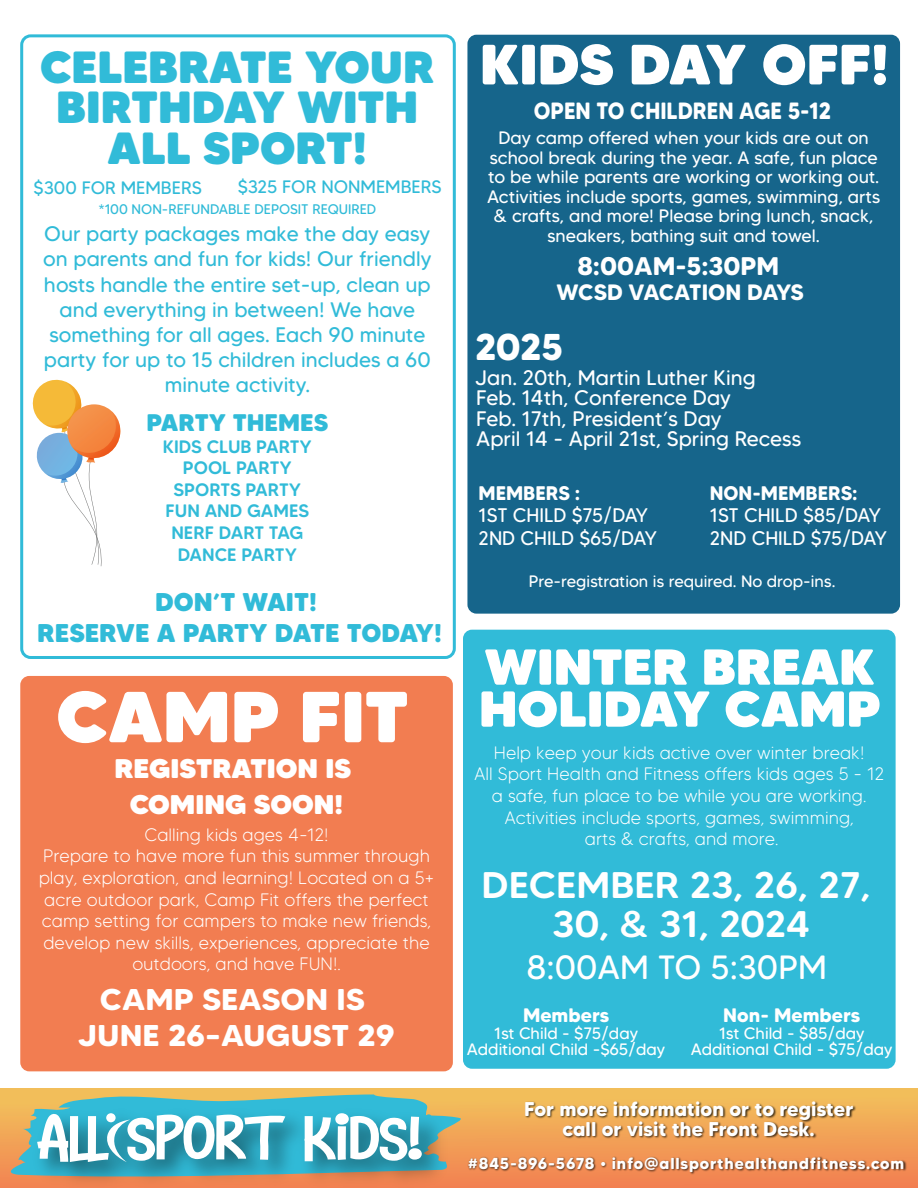
<style>
.page{position:relative;width:918px;height:1188px;background:#fff}
.page>*{position:absolute;margin:0;border:0;box-sizing:border-box;transform-origin:0 0}
.t1{font:900 72px "MADE Tommy Soft";color:#fff}
.t2{font:62.4px "Naughty Monster";color:#fff;scale:1.2 1}
.t3{font:900 56.7px "MADE Tommy Soft";color:#fff}
.t4{font:900 50.4px/42px "MADE Tommy Soft";color:#fff}
.t5{font:900 45px/40.5px "MADE Tommy Soft";color:#31bbd8;text-align:center}
.t6{font:700 37.2px "MADE Tommy Soft";color:#fff}
.t7{font:500 37.05px/38.4px "MADE Tommy Soft";color:#fff;text-align:center;scale:1.06 1}
.t8{font:33.6px "MADE Tommy Soft";color:#fff}
.t9{font:700 30px/36px "MADE Tommy Soft";color:#fff;text-align:center;scale:1.06 1}
.t10{font:900 27px/36px "MADE Tommy Soft";color:#fff;text-align:center}
.t11{font:800 25.65px/30.8px "MADE Tommy Soft";color:#31bbd8;text-align:center}
.t12{font:700 25.5px "MADE Tommy Soft";color:#fff}
.t13{font:800 24px "MADE Tommy Soft";color:#31bbd8}
.t14{font:700 23.55px "MADE Tommy Soft";color:#fff;scale:.91 1}
.t15{font:700 22.2px "MADE Tommy Soft";letter-spacing:-.03em;color:#fff}
.t16{font:21px/25.2px "MADE Tommy Soft";color:#31bbd8;text-align:center}
.t17{font:21px/20.4px "MADE Tommy Soft";color:#fff}
.t18{font:700 19.95px/20px "MADE Tommy Soft";color:#fff;text-align:center}
.t19{font:19.65px/22.4px "MADE Tommy Soft";color:#fff}
.t20{font:700 19.65px "MADE Tommy Soft";color:#fff}
.t21{font:700 19.5px "MADE Tommy Soft";color:#fff}
.t22{font:300 18px/21.6px "MADE Tommy Soft";color:#fff;text-align:center}
.t23{font:18px/19.5px "MADE Tommy Soft";color:#fff;text-align:center}
.t24{font:500 18px/21.6px "MADE Tommy Soft";color:#31bbd8;text-align:center}
.t25{font:18px "MADE Tommy Soft";color:#31bbd8}
.t26{font:16.5px/16.5px "MADE Tommy Soft";color:#fff;text-align:center}
.t27{font:700 15.9px "MADE Tommy Soft";letter-spacing:.05em;color:#fff}
.t28{font:13.95px "MADE Tommy Soft";color:#31bbd8}
</style>
<div class="page">
<div style="left:0;top:1089px;width:918px;height:99px;background:linear-gradient(to bottom,#f2c35b,#f27f51)"></div>
<img style="left:466px;top:1154px;width:442px;height:23px">
<img style="left:522px;top:1097px;width:335px;height:48px">
<div style="left:25px;top:1180px;width:430px;height:8px;background:#f18251"></div>
<svg style="left:3px;top:1093px;width:461px;height:87px;background:#58a2a3"></svg>
<div style="left:106px;top:1113px;width:10px;height:9px;background:#fff;border-radius:50%"></div>
<div style="left:20px;top:676px;width:433px;height:395px;background:#f27d51;border-radius:9px"></div>
<div style="left:463px;top:630px;width:433px;height:439px;background:#31bbd8;border-radius:9px"></div>
<div style="left:467px;top:35px;width:433px;height:579px;background:#16658b;border-radius:9px"></div>
<div style="left:20px;top:34px;width:436px;height:625px;border:3px solid #31bbd8;border-radius:9px"></div>
<svg style="left:32px;top:379px;width:89px;height:187px"></svg>
<h3 class="t5" style="left:40px;top:47px;width:395px">CELEBRATE YOUR<br>BIRTHDAY WITH<br>ALL SPORT!</h3>
<p class="t25" style="left:34px;top:176px;width:170px">$300 FOR MEMBERS</p>
<p class="t25" style="left:238px;top:176px;width:205px">$325 FOR NONMEMBERS</p>
<p class="t16" style="left:43px;top:221px;width:390px">Our party packages make the day easy on parents and fun for kids! Our friendly hosts handle the entire set-up, clean up and everything in between! We have something for all ages. Each 90 minute party for up to 15 children includes a 60 minute activity.</p>
<h3 class="t13" style="left:147px;top:408px;width:183px">PARTY THEMES</h3>
<p class="t24" style="left:163px;top:435px;width:151px">KIDS CLUB PARTY<br>POOL PARTY<br>SPORTS PARTY<br>FUN AND GAMES<br>NERF DART TAG<br>DANCE PARTY</p>
<p class="t28" style="left:98px;top:201px;width:280px">*100 NON-REFUNDABLE DEPOSIT REQUIRED</p>
<h3 class="t11" style="left:37px;top:587px;width:406px">DON’T WAIT!<br>RESERVE A PARTY DATE TODAY!</h3>
<h1 class="t1" style="left:56px;top:671px;width:354px">CAMP FIT</h1>
<h3 class="t10" style="left:115px;top:751px;width:238px">REGISTRATION IS<br>COMING SOON!</h3>
<p class="t22" style="left:39px;top:824px;width:397px">Calling kids ages 4-12!<br>Prepare to have more fun this summer through play, exploration, and learning! Located on a 5+ acre outdoor park, Camp Fit offers the perfect camp setting for campers to make new friends, develop new skills, experiences, appreciate the outdoors, and have FUN!.</p>
<h3 class="t9" style="left:78px;top:981px;width:300px">CAMP SEASON IS<br>JUNE 26–AUGUST 29</h3>
<h2 class="t2" style="left:38px;top:1105px;width:322px">ALL SPORT KIDS!</h2>
<h3 class="t3" style="left:480px;top:29px;width:411px">KIDS DAY OFF!</h3>
<h3 class="t14" style="left:534px;top:96px;width:328px">OPEN TO CHILDREN AGE 5-12</h3>
<p class="t23" style="left:487px;top:128px;width:395px">Day camp offered when your kids are out on school break during the year. A safe, fun place to be while parents are working or working out.<br>Activities include sports, games, swimming, arts &amp; crafts, and more! Please bring lunch, snack, sneakers, bathing suit and towel.</p>
<h3 class="t12" style="left:577px;top:250px;width:203px">8:00AM-5:30PM</h3>
<p class="t15" style="left:557px;top:279px;width:249px">WCSD VACATION DAYS</p>
<h3 class="t6" style="left:475px;top:324px;width:90px">2025</h3>
<p class="t17" style="left:475px;top:367px;width:327px">Jan. 20th, Martin Luther King<br>Feb. 14th, Conference Day<br>Feb. 17th, President’s Day<br>April 14 - April 21st, Spring Recess</p>
<p class="t20" style="left:479px;top:481px;width:103px">MEMBERS :</p>
<p class="t19" style="left:479px;top:504px;width:180px">1ST CHILD $75/DAY<br>2ND CHILD $65/DAY</p>
<p class="t20" style="left:710px;top:481px;width:149px">NON-MEMBERS:</p>
<p class="t19" style="left:710px;top:504px;width:179px">1ST CHILD $85/DAY<br>2ND CHILD $75/DAY</p>
<p class="t26" style="left:529px;top:573px;width:308px">Pre-registration is required. No drop-ins.</p>
<h3 class="t4" style="left:479px;top:646px;width:403px">WINTER BREAK<br>HOLIDAY CAMP</h3>
<p class="t22" style="left:474px;top:742px;width:412px">Help keep your kids active over winter break!<br>All Sport Health and Fitness offers kids ages 5 - 12 a safe, fun place to be while you are working.<br>Activities include sports, games, swimming,<br>arts &amp; crafts, and more.</p>
<h3 class="t7" style="left:482px;top:866px;width:369px">DECEMBER 23, 26, 27,<br>30, &amp; 31, 2024</h3>
<h3 class="t8" style="left:526px;top:947px;width:302px">8:00AM TO 5:30PM</h3>
<p class="t21" style="left:523px;top:1003px;width:88px">Members</p>
<p class="t26" style="left:467px;top:1024px;width:200px">1st Child - $75/day<br>Additional Child -$65/day</p>
<p class="t21" style="left:723px;top:1003px;width:139px">Non- Members</p>
<p class="t26" style="left:691px;top:1024px;width:203px">1st Child - $85/day<br>Additional Child - $75/day</p>
<p class="t18" style="left:524px;top:1099px;width:331px">For more information or to register call or visit the Front Desk.</p>
<p class="t27" style="left:468px;top:1154px;width:438px">#845-896-5678 • info@allsporthealthandfitness.com</p>
</div>
